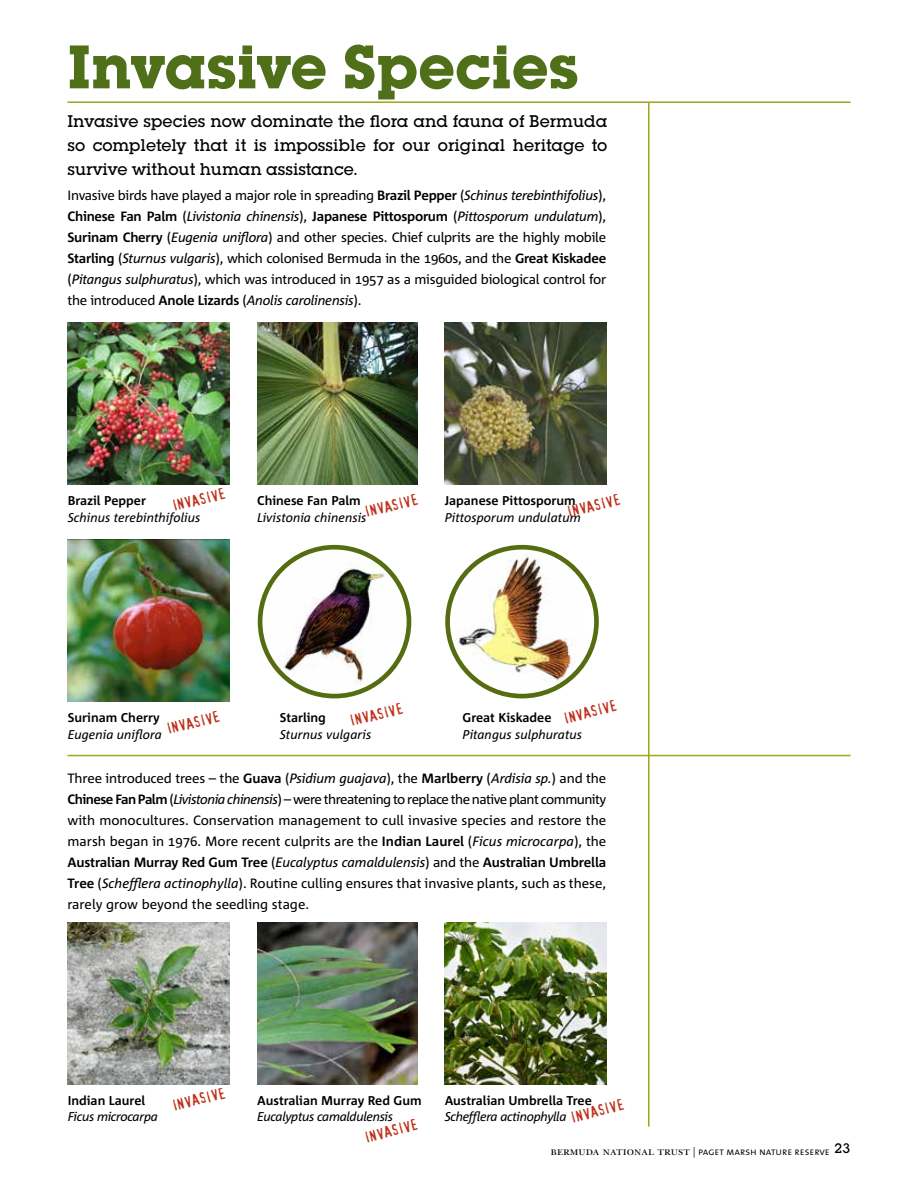
<style>
.page{position:relative;width:918px;height:1188px;background:#fff}
.page>*{position:absolute;margin:0;border:0;box-sizing:border-box;transform-origin:0 0}
.t1{font:700 60px "Lubalin Graph Std";color:#4f6f19}
.t2{font:500 16.5px/24px "Lubalin Graph Std";color:#000;text-align:justify}
.t3{font:15px "Confidential";color:#bf311a}
.t4{font:13.5px/21px "Corpid C1 s";letter-spacing:-.02em;color:#000;text-align:justify}
.t5{font:italic 13.5px "Corpid C1";letter-spacing:-.02em;color:#000}
.t6{font:700 12.75px "Corpid C1 s";color:#000}
.t7{font:italic 12.75px "Corpid C1";color:#000}
.t8{font:italic 12.75px "Corpid C1";letter-spacing:-.03em;color:#000}
.t9{font:10.5px "The Sans Semi Light Caps";color:#000}
.s1{font-weight:700}
.s2{font-family:"Corpid C1";font-style:italic}
.s3{font-family:"Corpid C1 s";font-weight:700;font-style:normal}
.s4{font-family:"Corpid C1 s";font-style:normal}
.s5{font-family:"New Baskerville SC";font-size:12px}
</style>
<div class="page">
<hr style="left:648px;top:103px;width:2px;height:1024px;background:#9da719">
<hr style="left:68px;top:101px;width:782px;height:2px;background:#9da719">
<hr style="left:68px;top:755px;width:782px;height:1px;background:#9da719">
<img style="left:257px;top:922px;width:161px;height:162px">
<img style="left:68px;top:922px;width:162px;height:162px">
<img style="left:444px;top:922px;width:162px;height:162px">
<img style="left:257px;top:323px;width:161px;height:162px">
<img style="left:68px;top:323px;width:161px;height:162px">
<img style="left:444px;top:323px;width:162px;height:162px">
<img style="left:68px;top:540px;width:162px;height:162px">
<svg style="left:448px;top:547px;width:148px;height:149px"></svg>
<img style="left:455px;top:552px;width:124px;height:137px">
<div style="left:445px;top:545px;width:154px;height:153px;border:5px solid #566c11;border-radius:50%"></div>
<img style="left:260px;top:547px;width:149px;height:142px">
<div style="left:258px;top:545px;width:153px;height:153px;border:5px solid #566c11;border-radius:50%"></div>
<h1 class="t1" style="left:68px;top:28px;width:513px">Invasive Species</h1>
<p class="t2" style="left:68px;top:109px;width:542px">Invasive species now dominate the flora and fauna of Bermuda so completely that it is impossible for our original heritage to survive without human assistance.</p>
<p class="t4" style="left:68px;top:184px;width:540px">Invasive birds have played a major role in spreading <span class="s1">Brazil Pepper</span> (<span class="s2">Schinus terebinthifolius</span>),</p>
<p class="t5" style="left:68px;top:207px;width:540px"><span class="s3">Chinese Fan Palm</span> <span class="s4">(</span>Livistonia chinensis<span class="s4">),</span> <span class="s3">Japanese Pittosporum</span> <span class="s4">(</span>Pittosporum undulatum<span class="s4">),</span></p>
<p class="t4" style="left:68px;top:226px;width:540px"><span class="s1">Surinam Cherry</span> (<span class="s2">Eugenia uniflora</span>) and other species. Chief culprits are the highly mobile <span class="s1">Starling</span> (<span class="s2">Sturnus vulgaris</span>), which colonised Bermuda in the 1960s, and the <span class="s1">Great Kiskadee </span>(<span class="s2">Pitangus sulphuratus</span>), which was introduced in 1957 as a misguided biological control for</p>
<p class="t5" style="left:68px;top:291px;width:296px"><span class="s4">the introduced</span> <span class="s3">Anole Lizards</span> <span class="s4">(</span>Anolis carolinensis<span class="s4">).</span></p>
<p class="t3" style="left:171px;top:500px;width:56px;rotate:-14deg">INVASIVE</p>
<p class="t6" style="left:445px;top:493px;width:133px">Japanese Pittosporum</p>
<p class="t7" style="left:445px;top:509px;width:138px">Pittosporum undulatum</p>
<p class="t3" style="left:364px;top:506px;width:56px;rotate:-14deg">INVASIVE</p>
<p class="t3" style="left:566px;top:506px;width:56px;rotate:-14deg">INVASIVE</p>
<p class="t6" style="left:68px;top:493px;width:80px">Brazil Pepper</p>
<p class="t7" style="left:68px;top:509px;width:134px">Schinus terebinthifolius</p>
<p class="t6" style="left:257px;top:493px;width:105px">Chinese Fan Palm</p>
<p class="t7" style="left:257px;top:509px;width:111px">Livistonia chinensis</p>
<p class="t3" style="left:563px;top:712px;width:56px;rotate:-14deg">INVASIVE</p>
<p class="t3" style="left:349px;top:715px;width:56px;rotate:-14deg">INVASIVE</p>
<p class="t3" style="left:165px;top:723px;width:56px;rotate:-14deg">INVASIVE</p>
<p class="t6" style="left:463px;top:710px;width:91px">Great Kiskadee</p>
<p class="t6" style="left:280px;top:710px;width:48px">Starling</p>
<p class="t6" style="left:68px;top:710px;width:94px">Surinam Cherry</p>
<p class="t7" style="left:68px;top:726px;width:96px">Eugenia uniflora</p>
<p class="t7" style="left:280px;top:726px;width:93px">Sturnus vulgaris</p>
<p class="t7" style="left:463px;top:726px;width:121px">Pitangus sulphuratus</p>
<p class="t4" style="left:68px;top:767px;width:540px">Three introduced trees – the <span class="s1">Guava</span> (<span class="s2">Psidium guajava</span>), the <span class="s1">Marlberry</span> (<span class="s2">Ardisia sp.</span>) and the <span class="s1">Chinese Fan Palm</span> (<span class="s2">Livistonia chinensis</span>) – were threatening to replace the native plant community with monocultures. Conservation management to cull invasive species and restore the marsh began in 1976. More recent culprits are the <span class="s1">Indian Laurel</span> (<span class="s2">Ficus microcarpa</span>), the <span class="s1">Australian Murray Red Gum Tree</span> (<span class="s2">Eucalyptus camaldulensis</span>) and the <span class="s1">Australian Umbrella Tree</span> (<span class="s2">Schefflera actinophylla</span>). Routine culling ensures that invasive plants, such as these, rarely grow beyond the seedling stage.</p>
<p class="t6" style="left:68px;top:1092px;width:79px">Indian Laurel</p>
<p class="t8" style="left:68px;top:1109px;width:92px">Ficus microcarpa</p>
<p class="t3" style="left:171px;top:1100px;width:56px;rotate:-14deg">INVASIVE</p>
<p class="t6" style="left:445px;top:1092px;width:149px">Australian Umbrella Tree</p>
<p class="t8" style="left:445px;top:1109px;width:123px">Schefflera actinophylla</p>
<p class="t6" style="left:257px;top:1092px;width:166px">Australian Murray Red Gum</p>
<p class="t8" style="left:257px;top:1109px;width:137px">Eucalyptus camaldulensis</p>
<p class="t3" style="left:570px;top:1111px;width:56px;rotate:-14deg">INVASIVE</p>
<p class="t3" style="left:363px;top:1131px;width:56px;rotate:-14deg">INVASIVE</p>
<p class="t9" style="left:550px;top:1142px;width:302px"><span class="s5">bermuda national trust</span> | paget marsh nature reserve <sup>23</sup></p>
</div>
